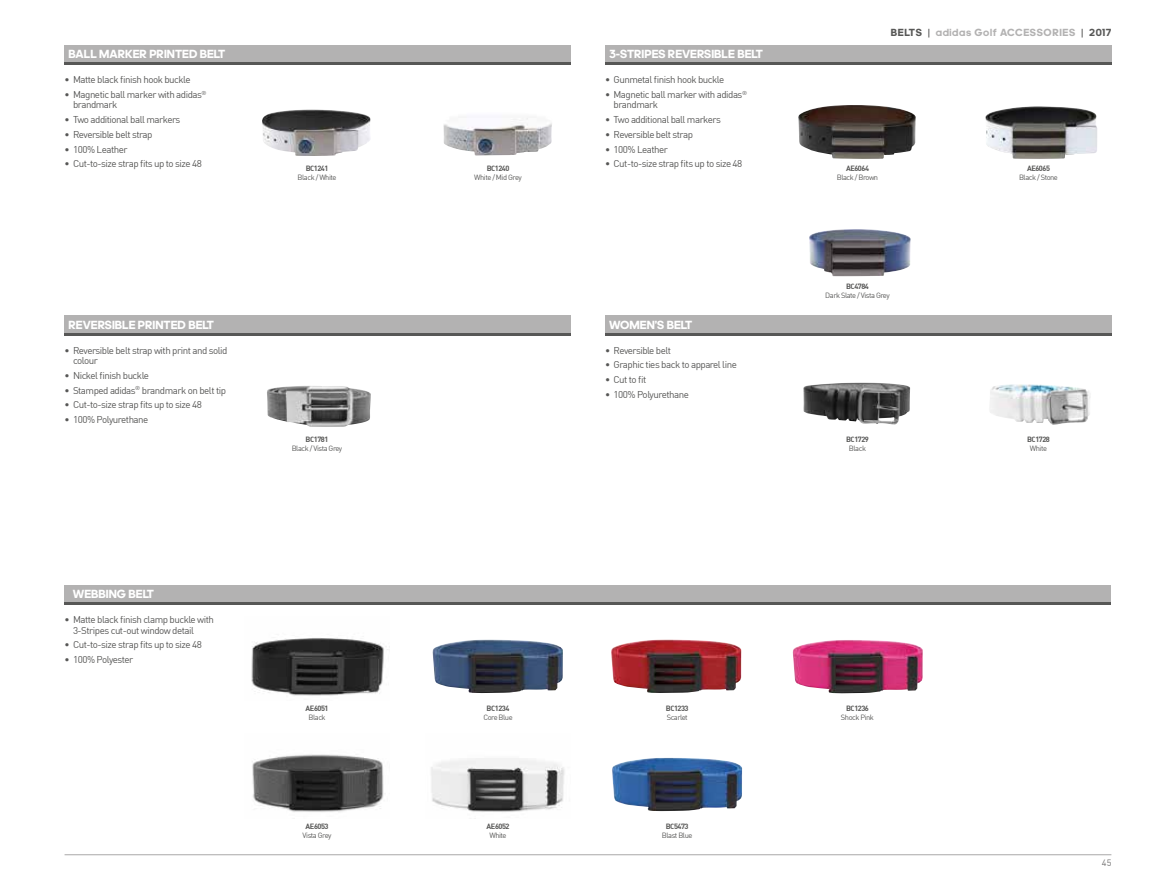
<style>
.page{position:relative;width:1149px;height:893px;background:#fff}
.page>*{position:absolute;margin:0;border:0;box-sizing:border-box;transform-origin:0 0}
.t1{font:700 12px "adineue PRO";color:#fff}
.t2{font:700 10.5px "adineue PRO";letter-spacing:.06em;color:#b3b2b2}
.t3{font:9.75px/10.5px "Adi Haus";letter-spacing:-.05em;color:#575756}
.t4{font:9px "Adi Haus";color:#706f6f}
.t5{font:7.5px "Adi Haus";letter-spacing:-.06em;color:#575756}
.t6{font:700 7.5px "Adi Haus";letter-spacing:-.06em;color:#575756}
.s1{color:#575756}
.s2{font-weight:400;color:#575756}
</style>
<div class="page">
<div style="left:65px;top:45px;width:505px;height:18px;background:#b3b2b2"></div>
<div style="left:65px;top:316px;width:505px;height:17px;background:#b3b2b2"></div>
<div style="left:605px;top:45px;width:505px;height:18px;background:#b3b2b2"></div>
<div style="left:605px;top:316px;width:505px;height:17px;background:#b3b2b2"></div>
<hr style="left:65px;top:63px;width:505px;height:2px;background:#575756">
<hr style="left:65px;top:333px;width:505px;height:2px;background:#575756">
<hr style="left:605px;top:63px;width:505px;height:2px;background:#575756">
<hr style="left:605px;top:333px;width:505px;height:2px;background:#575756">
<hr style="left:65px;top:854px;width:1045px;height:1px;background:#b3b2b2">
<img style="left:985px;top:106px;width:112px;height:53px">
<img style="left:798px;top:105px;width:117px;height:54px">
<img style="left:809px;top:229px;width:101px;height:47px">
<img style="left:990px;top:384px;width:100px;height:41px">
<img style="left:803px;top:383px;width:106px;height:42px">
<img style="left:432px;top:640px;width:131px;height:53px">
<img style="left:267px;top:386px;width:104px;height:41px">
<img style="left:443px;top:118px;width:109px;height:37px">
<img style="left:262px;top:109px;width:109px;height:47px">
<div style="left:65px;top:585px;width:1045px;height:18px;background:#b3b2b2"></div>
<hr style="left:65px;top:603px;width:1045px;height:2px;background:#575756">
<img style="left:792px;top:640px;width:131px;height:54px">
<img style="left:611px;top:640px;width:130px;height:53px">
<img style="left:612px;top:758px;width:130px;height:54px">
<img style="left:251px;top:638px;width:137px;height:58px">
<img style="left:252px;top:754px;width:132px;height:58px">
<img style="left:431px;top:758px;width:134px;height:54px">
<p class="t1" style="left:69px;top:47px;width:158px">BALL MARKER PRINTED BELT</p>
<p class="t1" style="left:609px;top:47px;width:155px">3-STRIPES REVERSIBLE BELT</p>
<p class="t3" style="left:65px;top:74px;width:127px">• Matte black finish hook buckle</p>
<p class="t3" style="left:73px;top:89px;width:135px;text-indent:-9px">• Magnetic ball marker with adidas<sup>® </sup>brandmark</p>
<p class="t3" style="left:65px;top:114px;width:117px">• Two additional ball markers</p>
<p class="t3" style="left:65px;top:129px;width:89px">• Reversible belt strap</p>
<p class="t3" style="left:65px;top:144px;width:65px">• 100% Leather</p>
<p class="t3" style="left:65px;top:158px;width:139px">• Cut-to-size strap fits up to size 48</p>
<p class="t6" style="left:305px;top:164px;width:24px">BC1241</p>
<p class="t5" style="left:297px;top:173px;width:40px">Black / White</p>
<p class="t6" style="left:486px;top:164px;width:24px">BC1240</p>
<p class="t5" style="left:474px;top:173px;width:49px">White / Mid Grey</p>
<p class="t3" style="left:604px;top:74px;width:121px">• Gunmetal finish hook buckle</p>
<p class="t3" style="left:613px;top:89px;width:135px;text-indent:-9px">• Magnetic ball marker with adidas<sup>® </sup>brandmark</p>
<p class="t3" style="left:605px;top:114px;width:117px">• Two additional ball markers</p>
<p class="t3" style="left:605px;top:129px;width:89px">• Reversible belt strap</p>
<p class="t3" style="left:605px;top:144px;width:65px">• 100% Leather</p>
<p class="t3" style="left:605px;top:158px;width:139px">• Cut-to-size strap fits up to size 48</p>
<p class="t1" style="left:69px;top:318px;width:147px">REVERSIBLE PRINTED BELT</p>
<p class="t1" style="left:609px;top:318px;width:85px">WOMEN’S BELT</p>
<p class="t3" style="left:73px;top:344px;width:156px;text-indent:-9px">• Reversible belt strap with print and solid colour</p>
<p class="t3" style="left:64px;top:370px;width:86px">• Nickel finish buckle</p>
<p class="t3" style="left:64px;top:384px;width:163px">• Stamped adidas<sup>®</sup> brandmark on belt tip</p>
<p class="t3" style="left:65px;top:399px;width:139px">• Cut-to-size strap fits up to size 48</p>
<p class="t3" style="left:65px;top:414px;width:85px">• 100% Polyurethane</p>
<p class="t1" style="left:73px;top:587px;width:83px">WEBBING BELT</p>
<p class="t3" style="left:73px;top:614px;width:142px;text-indent:-9px">• Matte black finish clamp buckle with<br>3-Stripes cut-out window detail</p>
<p class="t3" style="left:65px;top:639px;width:139px">• Cut-to-size strap fits up to size 48</p>
<p class="t3" style="left:65px;top:654px;width:70px">• 100% Polyester</p>
<p class="t6" style="left:305px;top:434px;width:24px">BC1781</p>
<p class="t5" style="left:292px;top:443px;width:52px">Black / Vista Grey</p>
<p class="t6" style="left:305px;top:704px;width:24px">AE6051</p>
<p class="t5" style="left:308px;top:713px;width:19px">Black</p>
<p class="t6" style="left:305px;top:821px;width:24px">AE6053</p>
<p class="t5" style="left:302px;top:830px;width:30px">Vista Grey</p>
<p class="t3" style="left:605px;top:344px;width:68px">• Reversible belt</p>
<p class="t3" style="left:605px;top:359px;width:133px">• Graphic ties back to apparel line</p>
<p class="t3" style="left:605px;top:374px;width:43px">• Cut to fit</p>
<p class="t3" style="left:605px;top:389px;width:85px">• 100% Polyurethane</p>
<p class="t6" style="left:486px;top:704px;width:24px">BC1234</p>
<p class="t5" style="left:483px;top:713px;width:31px">Core Blue</p>
<p class="t6" style="left:486px;top:821px;width:24px">AE6052</p>
<p class="t5" style="left:489px;top:830px;width:19px">White</p>
<p class="t6" style="left:665px;top:704px;width:24px">BC1233</p>
<p class="t5" style="left:666px;top:713px;width:22px">Scarlet</p>
<p class="t6" style="left:665px;top:821px;width:24px">BC5473</p>
<p class="t5" style="left:661px;top:830px;width:32px">Blast Blue</p>
<p class="t2" style="left:890px;top:26px;width:222px"><span class="s1">BELTS</span> <span class="s2">|</span> adidas Golf ACCESSORIES <span class="s2">|</span> <span class="s1">2017</span></p>
<p class="t6" style="left:845px;top:164px;width:24px">AE6064</p>
<p class="t5" style="left:836px;top:173px;width:43px">Black / Brown</p>
<p class="t6" style="left:1026px;top:164px;width:24px">AE6065</p>
<p class="t5" style="left:1018px;top:173px;width:40px">Black / Stone</p>
<p class="t6" style="left:845px;top:281px;width:24px">BC4784</p>
<p class="t5" style="left:825px;top:290px;width:66px">Dark Slate / Vista Grey</p>
<p class="t6" style="left:845px;top:434px;width:24px">BC1729</p>
<p class="t5" style="left:848px;top:443px;width:19px">Black</p>
<p class="t6" style="left:845px;top:704px;width:24px">BC1236</p>
<p class="t5" style="left:840px;top:713px;width:34px">Shock Pink</p>
<p class="t6" style="left:1026px;top:434px;width:24px">BC1728</p>
<p class="t5" style="left:1029px;top:443px;width:19px">White</p>
<p class="t4" style="left:1101px;top:857px;width:11px">45</p>
</div>
